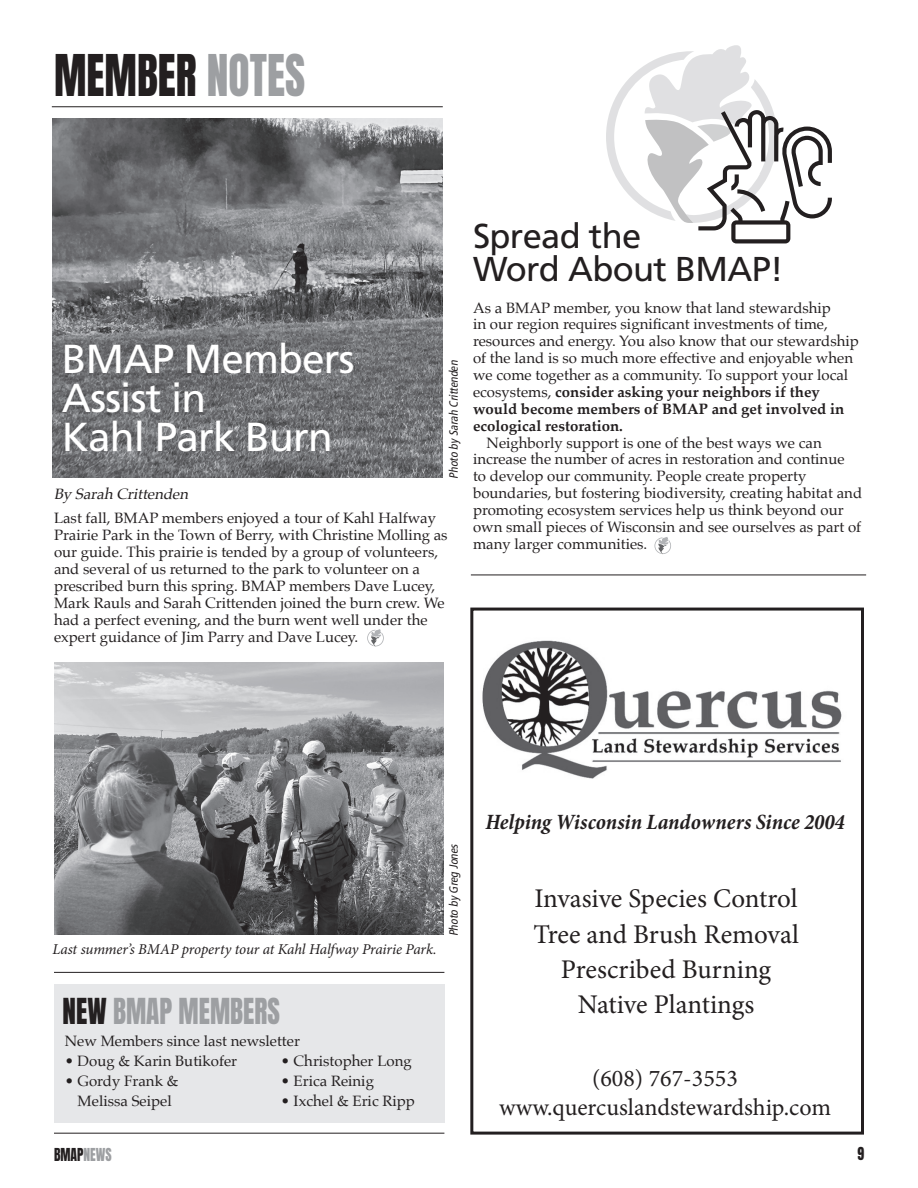
<style>
.page{position:relative;width:918px;height:1188px;background:#fff}
.page>*{position:absolute;margin:0;border:0;box-sizing:border-box;transform-origin:0 0}
.t1{font:48.9px "Anton";color:#231f20;scale:.89 1}
.t2{font:40.5px/39px "Frutiger";letter-spacing:-.02em;color:#fff}
.t3{font:34.5px/33px "Frutiger";letter-spacing:-.02em;color:#231f20}
.t4{font:30.45px "Anton";color:#9d9fa2;scale:.89 1}
.t5{font:27px/35.4px "Minion Pro";letter-spacing:-.005em;color:#231f20;text-align:center}
.t6{font:24px/28.8px "Minion Pro";color:#231f20;text-align:center}
.t7{font:italic 700 condensed 22.05px "Minion Pro";letter-spacing:-.005em;color:#231f20}
.t8{font:15.15px "Anton";color:#231f20;scale:.89 1}
.t9{font:15px/16.8px "Palatino";color:#231f20}
.t10{font:700 15px/16.8px "Palatino Linotype";color:#231f20}
.t11{font:italic 15px "Minion Pro";letter-spacing:-.01em;color:#231f20}
.t12{font:italic 15px "Palatino";color:#231f20}
.t13{font:italic condensed 12px "Frutiger";color:#231f20}
.s1{color:#9d9fa2}
.s2{font-family:"Palatino";font-weight:400}
.s3{color:#231f20}
</style>
<div class="page">
<img style="left:53px;top:119px;width:390px;height:359px">
<hr style="left:52px;top:106px;width:391px;height:1px;background:#231f20">
<hr style="left:54px;top:972px;width:390px;height:1px;background:#231f20">
<div style="left:54px;top:984px;width:390px;height:139px;background:#e6e7e9"></div>
<div style="left:470px;top:608px;width:394px;height:527px;border:3px solid #231f20"></div>
<img style="left:482px;top:640px;width:360px;height:139px">
<hr style="left:54px;top:1133px;width:390px;height:1px;background:#231f20">
<hr style="left:471px;top:575px;width:395px;height:1px;background:#231f20">
<svg style="left:606px;top:45px;width:226px;height:198px"></svg>
<svg style="left:367px;top:629px;width:17px;height:17px"></svg>
<svg style="left:654px;top:537px;width:17px;height:17px"></svg>
<img style="left:54px;top:662px;width:390px;height:272px">
<h1 class="t1" style="left:54px;top:51px;width:284px">MEMBER <span class="s1">NOTES</span></h1>
<h2 class="t2" style="left:62px;top:339px;width:294px">BMAP Members<br>Assist in<br>Kahl Park Burn</h2>
<p class="t13" style="left:447px;top:479px;width:122px;rotate:-90deg">Photo by Sarah Crittenden</p>
<p class="t12" style="left:54px;top:481px;width:140px">By Sarah Crittenden</p>
<p class="t9" style="left:54px;top:510px;width:395px">Last fall, BMAP members enjoyed a tour of Kahl Halfway Prairie Park in the Town of Berry, with Christine Molling as our guide. This prairie is tended by a group of volunteers, and several of us returned to the park to volunteer on a prescribed burn this spring. BMAP members Dave Lucey, Mark Rauls and Sarah Crittenden joined the burn crew. We had a perfect evening, and the burn went well under the expert guidance of Jim Parry and Dave Lucey.</p>
<h3 class="t3" style="left:473px;top:219px;width:312px">Spread the<br>Word About BMAP!</h3>
<p class="t9" style="left:473px;top:299px;width:387px">As a BMAP member, you know that land stewardship<br>in our region requires significant investments of time, resources and energy. You also know that our stewardship of the land is so much more effective and enjoyable when we come together as a community. To support your local</p>
<p class="t10" style="left:473px;top:383px;width:373px"><span class="s2">ecosystems,</span> consider asking your neighbors if they would become members of BMAP and get involved in ecological restoration.</p>
<p class="t9" style="left:473px;top:434px;width:391px;text-indent:14px">Neighborly support is one of the best ways we can increase the number of acres in restoration and continue<br>to develop our community. People create property boundaries, but fostering biodiversity, creating habitat and promoting ecosystem services help us think beyond our own small pieces of Wisconsin and see ourselves as part of many larger communities.</p>
<p class="t11" style="left:52px;top:939px;width:386px">Last summer’s BMAP property tour at Kahl Halfway Prairie Park.</p>
<p class="t13" style="left:447px;top:936px;width:96px;rotate:-90deg">Photo by Greg Jones</p>
<h3 class="t4" style="left:63px;top:996px;width:246px"><span class="s3">NEW</span> BMAP MEMBERS</h3>
<p class="t9" style="left:65px;top:1033px;width:237px">New Members since last newsletter</p>
<p class="t9" style="left:65px;top:1053px;width:174px">• Doug &amp; Karin Butikofer</p>
<p class="t9" style="left:65px;top:1071px;width:115px;line-height:19.8px;text-align:center">• Gordy Frank &amp;<br>Melissa Seipel</p>
<p class="t9" style="left:281px;top:1052px;width:132px">• Christopher Long</p>
<p class="t9" style="left:281px;top:1072px;width:95px">• Erica Reinig</p>
<p class="t9" style="left:281px;top:1092px;width:136px">• Ixchel &amp; Eric Ripp</p>
<h3 class="t7" style="left:485px;top:806px;width:361px">Helping Wisconsin Landowners Since 2004</h3>
<h3 class="t5" style="left:533px;top:881px;width:267px">Invasive Species Control<br>Tree and Brush Removal<br>Prescribed Burning<br>Native Plantings</h3>
<h3 class="t6" style="left:499px;top:1064px;width:333px">(608) 767-3553 www.quercuslandstewardship.com</h3>
<p class="t8" style="left:54px;top:1147px;width:66px">BMAP<span class="s1">NEWS</span></p>
<p class="t8" style="left:858px;top:1146px;width:9px">9</p>
</div>
